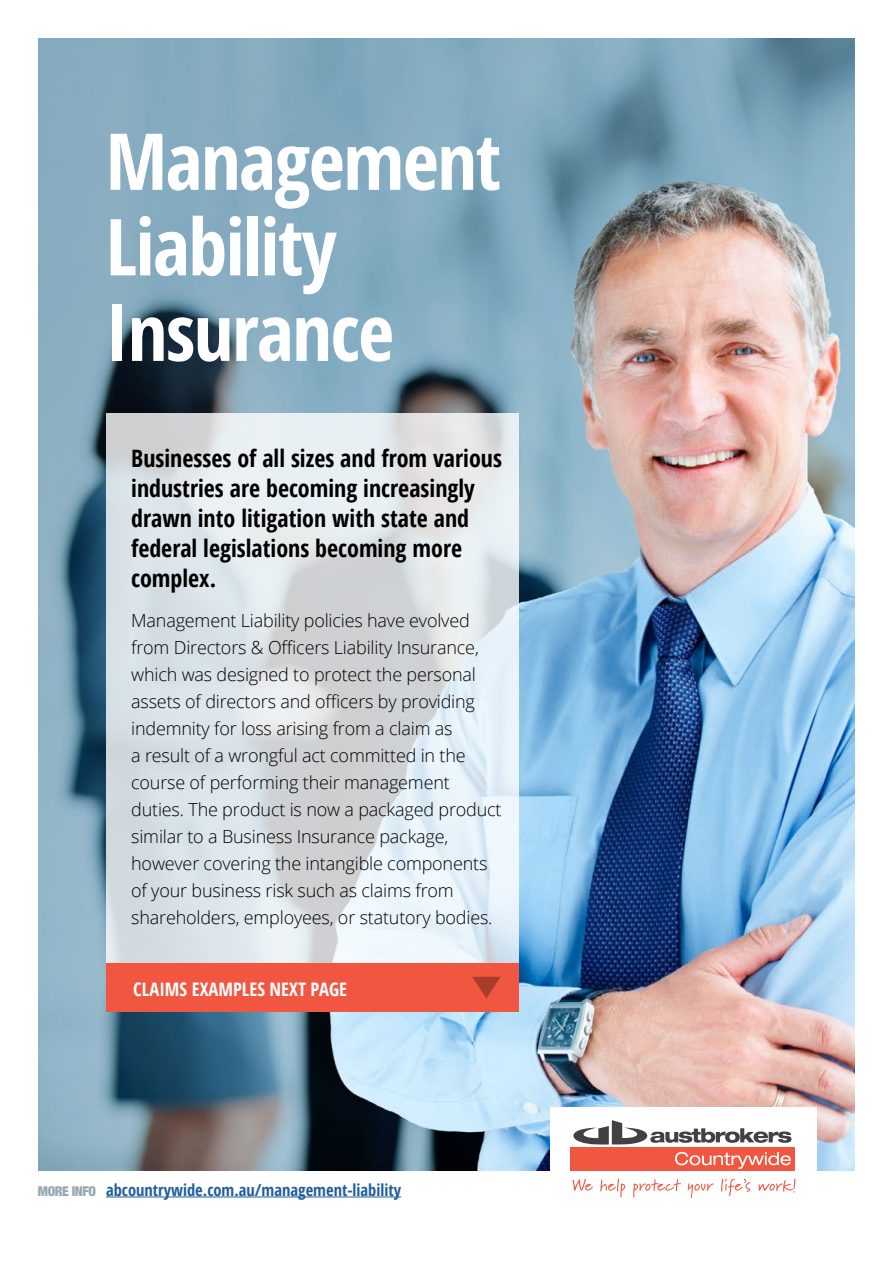
<style>
.page{position:relative;width:893px;height:1263px;background:#fff}
.page>*{position:absolute;margin:0;border:0;box-sizing:border-box;transform-origin:0 0}
.t1{font:700 condensed 78.6px/85.5px "Open Sans";letter-spacing:-.02em;color:#fff}
.t2{font:700 condensed 24px/30px "Open Sans";color:#000}
.t3{font:700 condensed 18.6px "Open Sans";color:#fff}
.t4{font:300 18px/27px "Open Sans";letter-spacing:-.01em;color:#000}
.t5{font:700 condensed 16.5px "Open Sans";color:#215e9e}
.s1{font-family:"Helvetica Neue";font-weight:900;font-size:13.5px;color:#99a9b3}
</style>
<div class="page">
<img style="left:38px;top:38px;width:817px;height:1132px">
<svg style="left:107px;top:414px;width:412px;height:549px;background:#dce3e8"></svg>
<div style="left:107px;top:963px;width:412px;height:49px;background:#f15641"></div>
<svg style="left:472px;top:977px;width:29px;height:21px"></svg>
<div style="left:550px;top:1107px;width:266px;height:83px;background:#fff"></div>
<div style="left:571px;top:1147px;width:224px;height:23px;background:#f15641"></div>
<svg style="left:573px;top:1120px;width:218px;height:24px"></svg>
<svg style="left:675px;top:1152px;width:116px;height:17px"></svg>
<svg style="left:572px;top:1179px;width:21px;height:12px"></svg>
<svg style="left:600px;top:1179px;width:25px;height:18px"></svg>
<svg style="left:758px;top:1179px;width:37px;height:13px"></svg>
<svg style="left:633px;top:1179px;width:48px;height:18px"></svg>
<svg style="left:688px;top:1183px;width:26px;height:15px"></svg>
<svg style="left:721px;top:1178px;width:29px;height:18px"></svg>
<hr style="left:106px;top:1196px;width:295px;height:1px;background:#215e9e">
<h1 class="t1" style="left:106px;top:117px;width:397px">Management<br>Liability<br>Insurance</h1>
<h2 class="t2" style="left:131px;top:443px;width:372px">Businesses of all sizes and from various industries are becoming increasingly drawn into litigation with state and federal legislations becoming more complex.</h2>
<p class="t4" style="left:131px;top:606px;width:372px">Management Liability policies have evolved from Directors &amp; Officers Liability Insurance, which was designed to protect the personal assets of directors and officers by providing indemnity for loss arising from a claim as<br>a result of a wrongful act committed in the course of performing their management duties. The product is now a packaged product similar to a Business Insurance package, however covering the intangible components of your business risk such as claims from shareholders, employees, or statutory bodies.</p>
<p class="t3" style="left:133px;top:976px;width:215px">CLAIMS EXAMPLES NEXT PAGE</p>
<p class="t5" style="left:38px;top:1178px;width:365px"><span class="s1">MORE INFO</span> abcountrywide.com.au/management-liability</p>
</div>
